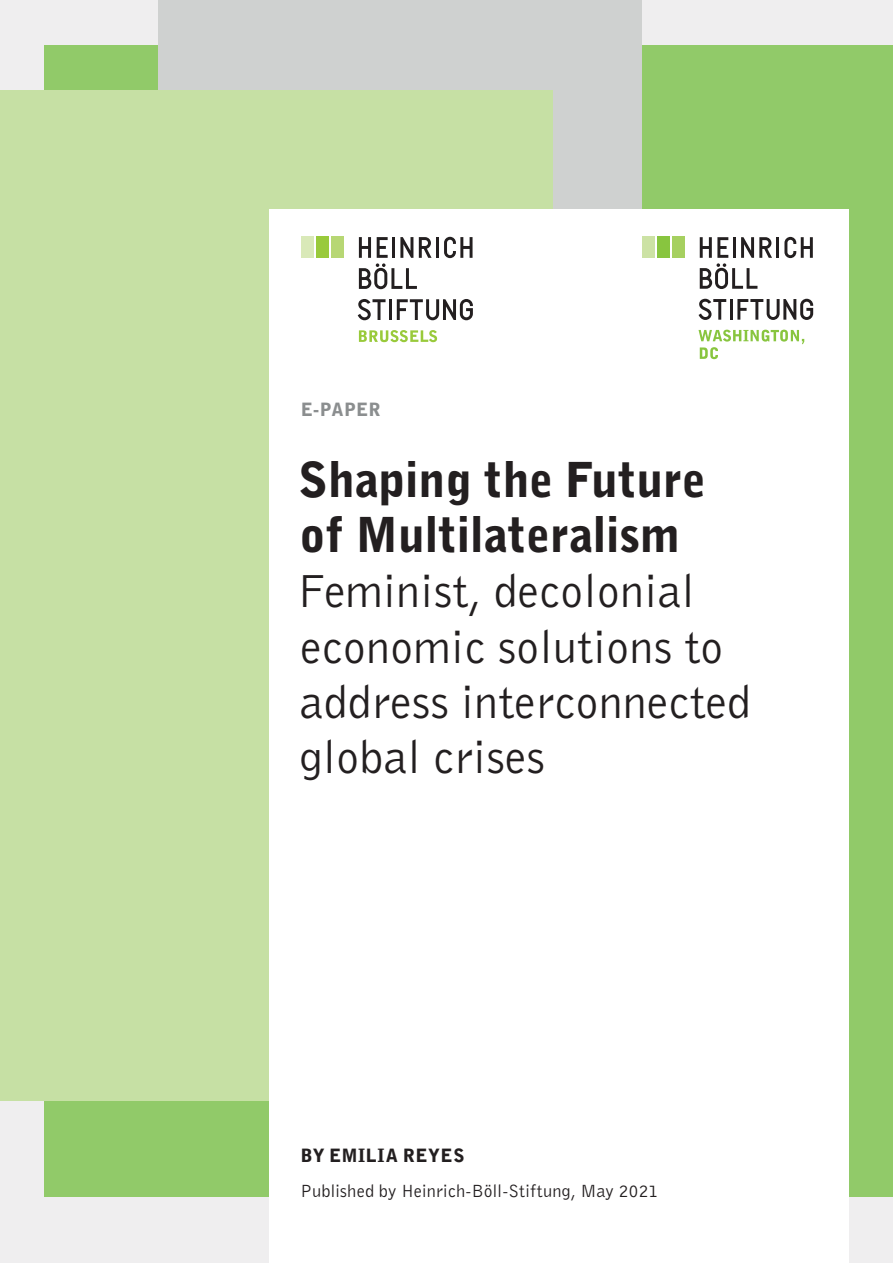
<style>
.page{position:relative;width:893px;height:1263px;background:#efeeef}
.page>*{position:absolute;margin:0;border:0;box-sizing:border-box;transform-origin:0 0}
.t1{font:48px/55.2px "Bell Gothic BT";color:#231f20}
.t2{font:900 48px/55.2px "Bell Gothic BT";color:#231f20}
.t3{font:18.3px "Bell Gothic BT";letter-spacing:-.005em;color:#231f20}
.t4{font:900 18.3px "Bell Gothic BT";letter-spacing:.035em;color:#231f20}
.t5{font:900 18.3px "Bell Gothic BT";letter-spacing:.02em;color:#8b8e8f}
</style>
<div class="page">
<div style="left:45px;top:45px;width:848px;height:1151px;background:#91ca69"></div>
<div style="left:158px;top:0;width:483px;height:884px;background:#cfd1d0"></div>
<div style="left:0;top:90px;width:553px;height:1010px;background:#c6e0a4"></div>
<div style="left:269px;top:209px;width:580px;height:1054px;background:#fff"></div>
<svg style="left:698px;top:330px;width:106px;height:29px"></svg>
<hr style="left:776px;top:237px;width:3px;height:21px;background:#231f20">
<svg style="left:784px;top:237px;width:29px;height:21px"></svg>
<svg style="left:700px;top:237px;width:72px;height:52px"></svg>
<svg style="left:699px;top:299px;width:27px;height:21px"></svg>
<hr style="left:730px;top:299px;width:3px;height:21px;background:#231f20">
<svg style="left:737px;top:299px;width:76px;height:21px"></svg>
<div style="left:673px;top:236px;width:12px;height:22px;background:#a6d060"></div>
<div style="left:658px;top:236px;width:12px;height:22px;background:#88c53f"></div>
<div style="left:643px;top:236px;width:12px;height:22px;background:#cce2a4"></div>
<svg style="left:359px;top:330px;width:78px;height:12px"></svg>
<hr style="left:436px;top:237px;width:3px;height:21px;background:#231f20">
<svg style="left:444px;top:237px;width:29px;height:21px"></svg>
<svg style="left:359px;top:237px;width:73px;height:52px"></svg>
<svg style="left:358px;top:299px;width:28px;height:21px"></svg>
<hr style="left:389px;top:299px;width:3px;height:21px;background:#231f20">
<svg style="left:397px;top:299px;width:76px;height:21px"></svg>
<div style="left:332px;top:236px;width:12px;height:22px;background:#b7d774"></div>
<div style="left:317px;top:236px;width:12px;height:22px;background:#99ca3b"></div>
<div style="left:301px;top:236px;width:13px;height:22px;background:#d9e9b8"></div>
<p class="t5" style="left:301px;top:398px;width:82px">E-PAPER</p>
<p class="t2" style="left:298px;top:451px;width:409px">Shaping the Future of Multilateralism</p>
<p class="t1" style="left:297px;top:563px;width:455px">Feminist, decolonial economic solutions to address interconnected global crises</p>
<p class="t4" style="left:301px;top:1144px;width:165px">BY EMILIA REYES</p>
<p class="t3" style="left:301px;top:1179px;width:359px">Published by Heinrich-Böll-Stiftung, May 2021</p>
</div>
